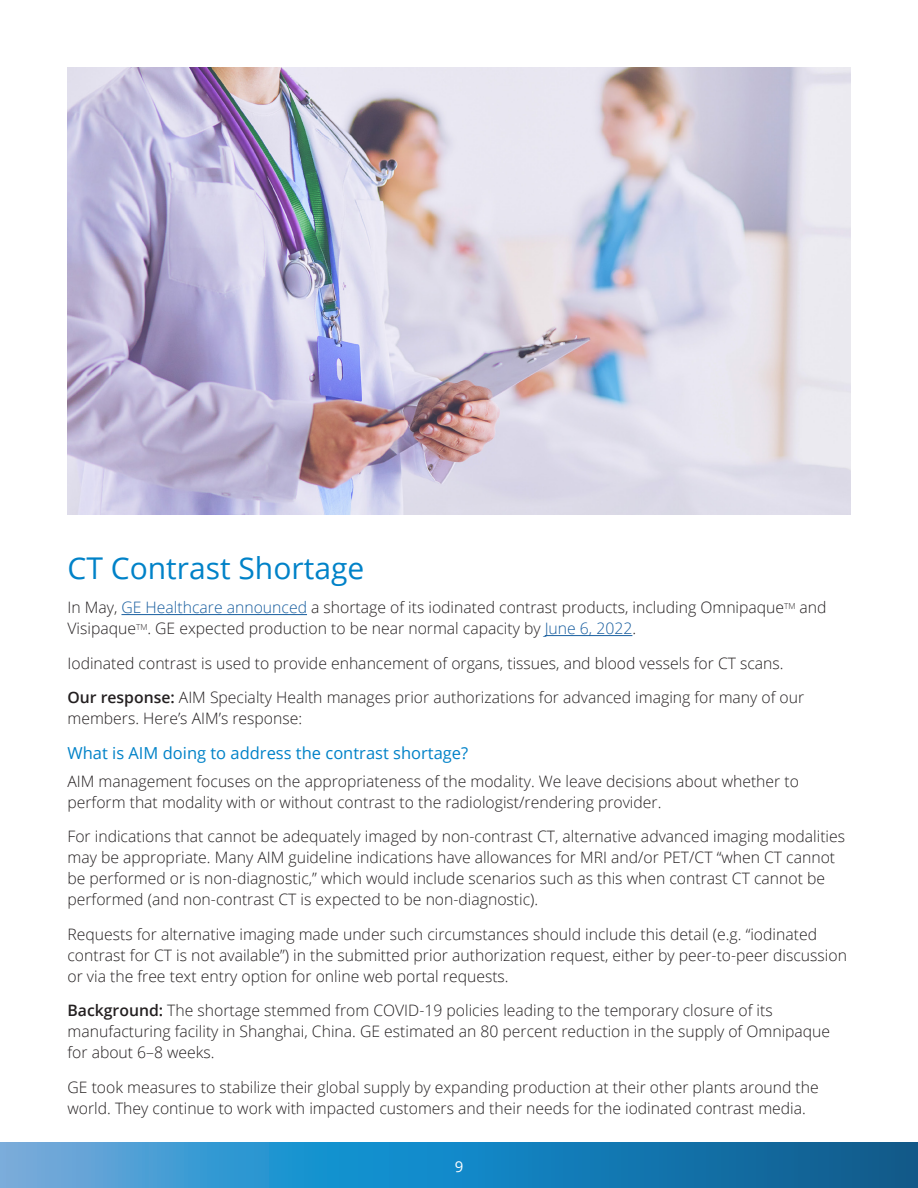
<style>
.page{position:relative;width:918px;height:1188px;background:#fff}
.page>*{position:absolute;margin:0;border:0;box-sizing:border-box;transform-origin:0 0}
.NL_article_title{font:30px "Open Sans";color:#0082c8}
.NL_subhead{font:16.5px "Open Sans";color:#0082c8}
.NL_Body{font:300 15.75px/21px "Open Sans";color:#231f20}
.t1{font:15px "Open Sans";color:#fff}
.s1{color:#175d9e}
.s2{font-weight:600}
</style>
<div class="page">
<svg style="left:0;top:1142px;width:918px;height:46px;background:#2584bd"></svg>
<hr style="left:121px;top:614px;width:186px;height:1px;background:#175d9e">
<hr style="left:545px;top:635px;width:87px;height:1px;background:#175d9e">
<img style="left:68px;top:68px;width:782px;height:446px">
<p class="NL_article_title" style="left:68px;top:547px;width:298px">CT Contrast Shortage</p>
<p class="NL_Body" style="left:68px;top:597px;width:761px">In May, <span class="s1">GE Healthcare announced</span> a shortage of its iodinated contrast products, including Omnipaque<sup>TM</sup> and<br>Visipaque<sup>TM</sup>. GE expected production to be near normal capacity by <span class="s1">June 6, 2022</span>.</p>
<p class="NL_Body" style="left:68px;top:652px;width:718px">Iodinated contrast is used to provide enhancement of organs, tissues, and blood vessels for CT scans.</p>
<p class="NL_Body" style="left:68px;top:687px;width:738px"><span class="s2">Our response:</span> AIM Specialty Health manages prior authorizations for advanced imaging for many of our members. Here’s AIM’s response:</p>
<p class="NL_subhead" style="left:68px;top:742px;width:402px">What is AIM doing to address the contrast shortage?</p>
<p class="NL_Body" style="left:68px;top:770px;width:733px">AIM management focuses on the appropriateness of the modality. We leave decisions about whether to perform that modality with or without contrast to the radiologist/rendering provider.</p>
<p class="NL_Body" style="left:68px;top:826px;width:779px">For indications that cannot be adequately imaged by non-contrast CT, alternative advanced imaging modalities may be appropriate. Many AIM guideline indications have allowances for MRI and/or PET/CT “when CT cannot be performed or is non-diagnostic,” which would include scenarios such as this when contrast CT cannot be performed (and non-contrast CT is expected to be non-diagnostic).</p>
<p class="NL_Body" style="left:68px;top:923px;width:781px">Requests for alternative imaging made under such circumstances should include this detail (e.g. “iodinated contrast for CT is not available”) in the submitted prior authorization request, either by peer-to-peer discussion or via the free text entry option for online web portal requests.</p>
<p class="NL_Body" style="left:68px;top:1000px;width:764px"><span class="s2">Background:</span> The shortage stemmed from COVID-19 policies leading to the temporary closure of its manufacturing facility in Shanghai, China. GE estimated an 80 percent reduction in the supply of Omnipaque for about 6–8 weeks.</p>
<p class="NL_Body" style="left:68px;top:1076px;width:753px">GE took measures to stabilize their global supply by expanding production at their other plants around the world. They continue to work with impacted customers and their needs for the iodinated contrast media.</p>
<p class="t1" style="left:455px;top:1157px;width:10px">9</p>
</div>
